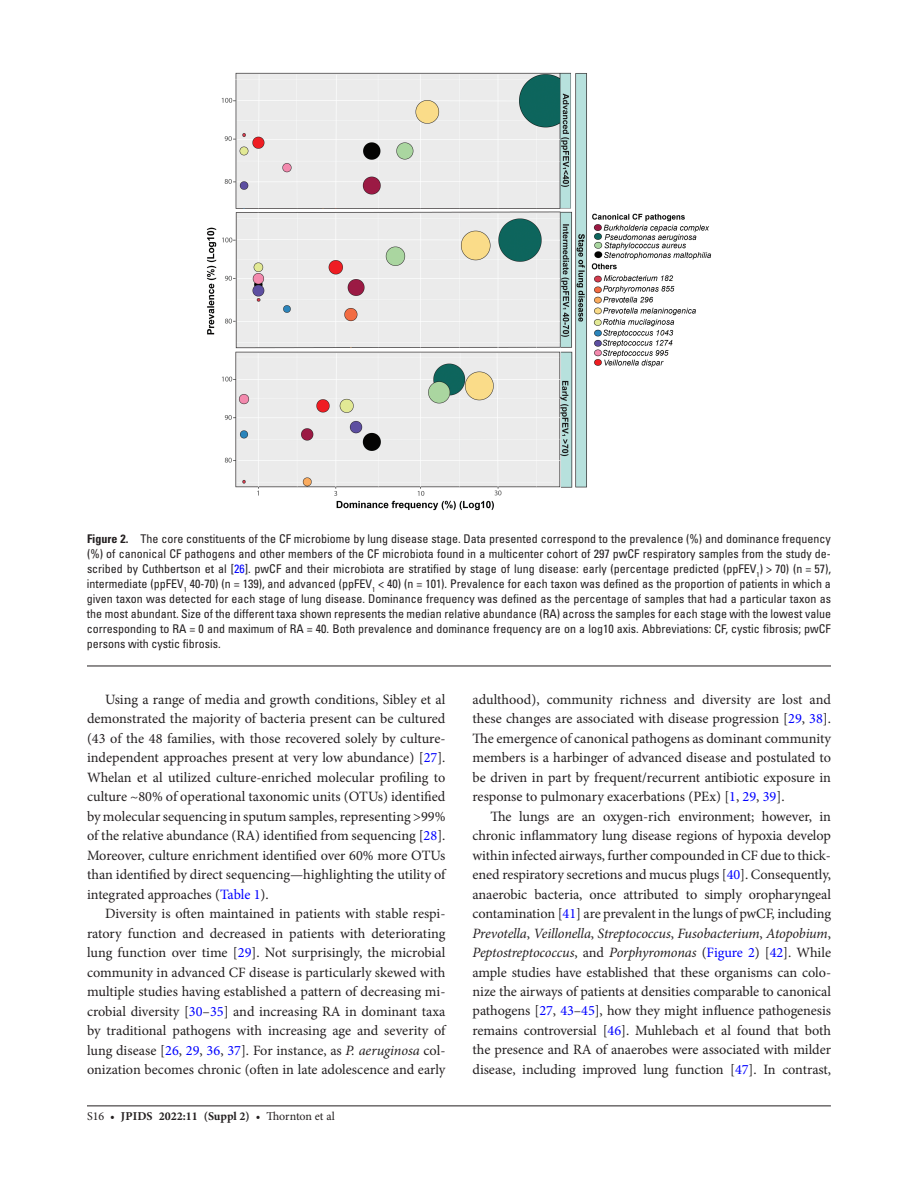
<style>
.page{position:relative;width:918px;height:1188px;background:#fff}
.page>*{position:absolute;margin:0;border:0;box-sizing:border-box;transform-origin:0 0}
.t1{font:14.25px/19.5px "Minion Pro";letter-spacing:-.005em;color:#231f20;text-align:justify}
.t2{font:condensed 12px/15px "Univers LT Std";color:#231f20;text-align:justify}
.t3{font:700 12px "Minion Pro";color:#231f20}
.s1{font-weight:700}
.s2{color:#00f}
.s3{font-style:italic}
.s4{font-weight:400}
</style>
<div class="page">
<hr style="left:87px;top:1106px;width:744px;height:1px;background:#231f20">
<img style="left:207px;top:72px;width:504px;height:439px">
<hr style="left:87px;top:666px;width:744px;height:1px;background:#231f20">
<p class="t2" style="left:87px;top:531px;width:746px"><span class="s1">Figure 2.</span> The core constituents of the CF microbiome by lung disease stage. Data presented correspond to the prevalence (%) and dominance frequency (%) of canonical CF pathogens and other members of the CF microbiota found in a multicenter cohort of 297 pwCF respiratory samples from the study de&shy;scribed by Cuthbertson et al [<span class="s2">26</span>]. pwCF and their microbiota are stratified by stage of lung disease: early (percentage predicted (ppFEV<sub>1</sub>) &gt; 70) (n = 57), intermediate (ppFEV<sub>1</sub> 40-70) (n = 139), and advanced (ppFEV<sub>1</sub> &lt; 40) (n = 101). Prevalence for each taxon was defined as the proportion of patients in which a given taxon was detected for each stage of lung disease. Dominance frequency was defined as the percentage of samples that had a particular taxon as the most abundant. Size of the different taxa shown represents the median relative abundance (RA) across the samples for each stage with the lowest value corresponding to RA = 0 and maximum of RA = 40. Both prevalence and dominance frequency are on a log10 axis. Abbreviations: CF, cystic fibrosis; pwCF persons with cystic fibrosis.</p>
<p class="t1" style="left:87px;top:689px;width:360px;text-indent:18px">Using a range of media and growth conditions, Sibley et al demonstrated the majority of bacteria present can be cultured (43 of the 48 families, with those recovered solely by culture&shy;independent approaches present at very low abundance) [<span class="s2">27</span>].<br>Whelan et al utilized culture-enriched molecular profiling to culture ~80% of operational taxonomic units (OTUs) identified by molecular sequencing in sputum samples, representing &gt;99% of the relative abundance (RA) identified from sequencing [<span class="s2">28</span>].<br>Moreover, culture enrichment identified over 60% more OTUs than identified by direct sequencing—highlighting the utility of integrated approaches (<span class="s2">Table 1</span>).</p>
<p class="t1" style="left:87px;top:904px;width:360px;text-indent:18px">Diversity is often maintained in patients with stable respi&shy;ratory function and decreased in patients with deteriorating lung function over time [<span class="s2">29</span>]. Not surprisingly, the microbial community in advanced CF disease is particularly skewed with multiple studies having established a pattern of decreasing mi&shy;crobial diversity [<span class="s2">30</span>–<span class="s2">35</span>] and increasing RA in dominant taxa by traditional pathogens with increasing age and severity of lung disease [<span class="s2">26</span>, <span class="s2">29</span>, <span class="s2">36</span>, <span class="s2">37</span>]. For instance, as <span class="s3">P. aeruginosa</span> col&shy;onization becomes chronic (often in late adolescence and early</p>
<p class="t3" style="left:87px;top:1108px;width:249px"><span class="s4">S16 •</span> JPIDS 2022:11 (Suppl 2) <span class="s4">• Thornton et al</span></p>
<p class="t1" style="left:473px;top:689px;width:360px">adulthood), community richness and diversity are lost and these changes are associated with disease progression [<span class="s2">29</span>, <span class="s2">38</span>].<br>The emergence of canonical pathogens as dominant community members is a harbinger of advanced disease and postulated to be driven in part by frequent/recurrent antibiotic exposure in response to pulmonary exacerbations (PEx) [<span class="s2">1</span>, <span class="s2">29</span>, <span class="s2">39</span>].</p>
<p class="t1" style="left:473px;top:806px;width:360px;text-indent:18px">The lungs are an oxygen-rich environment; however, in chronic inflammatory lung disease regions of hypoxia develop within infected airways, further compounded in CF due to thick&shy;ened respiratory secretions and mucus plugs [<span class="s2">40</span>]. Consequently, anaerobic bacteria, once attributed to simply oropharyngeal contamination [<span class="s2">41</span>] are prevalent in the lungs of pwCF, including <span class="s3">Prevotella</span>, <span class="s3">Veillonella</span>, <span class="s3">Streptococcus</span>, <span class="s3">Fusobacterium</span>, <span class="s3">Atopobium</span>, <span class="s3">Peptostreptococcus</span>, and <span class="s3">Porphyromonas</span> (<span class="s2">Figure 2</span>) [<span class="s2">42</span>]. While ample studies have established that these organisms can colo&shy;nize the airways of patients at densities comparable to canonical pathogens [<span class="s2">27</span>, <span class="s2">43</span>–<span class="s2">45</span>], how they might influence pathogenesis remains controversial [<span class="s2">46</span>]. Muhlebach et al found that both the presence and RA of anaerobes were associated with milder disease, including improved lung function [<span class="s2">47</span>]. In contrast,</p>
</div>
